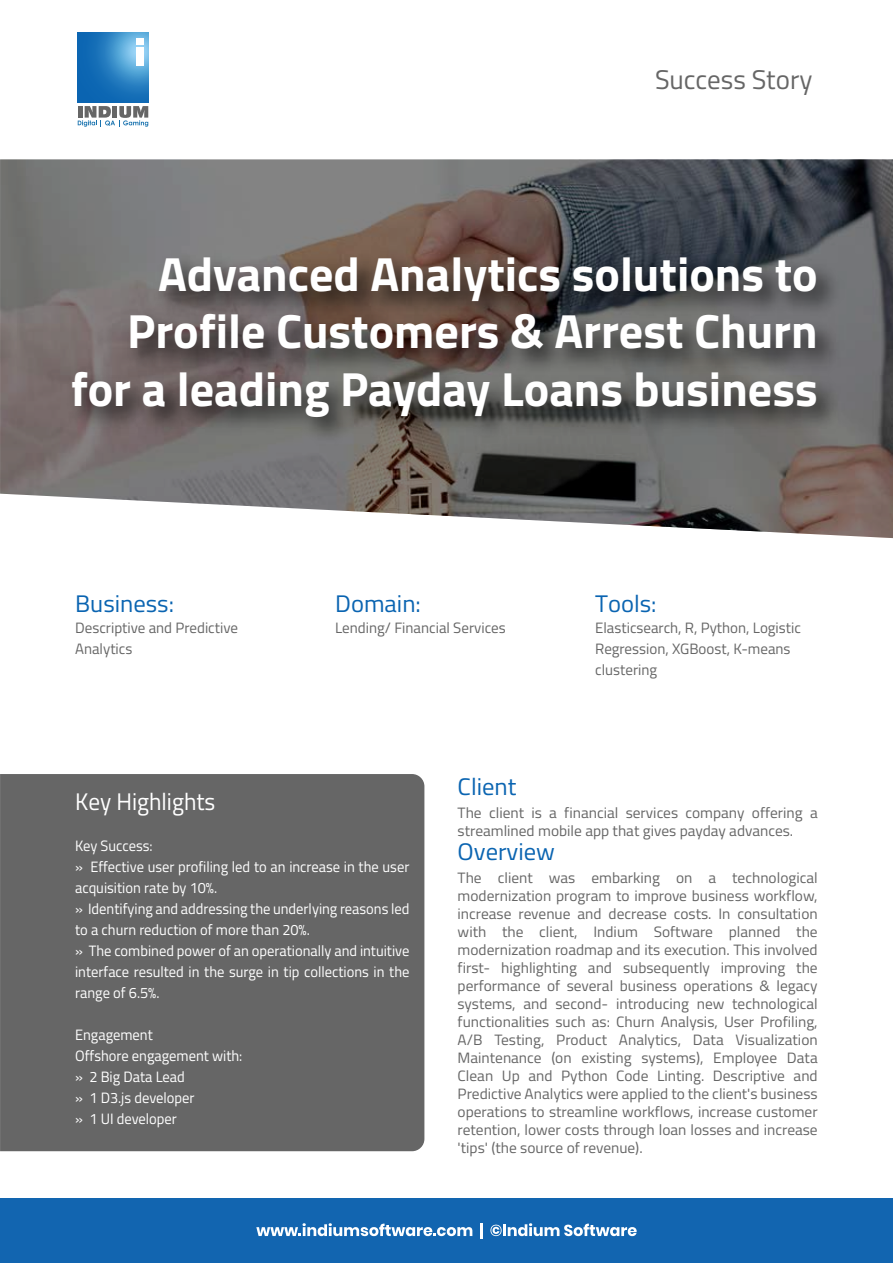
<style>
.page{position:relative;width:893px;height:1263px;background:#fff}
.page>*{position:absolute;margin:0;border:0;box-sizing:border-box;transform-origin:0 0}
.t1{font:700 48px/57.6px "Titillium Web";color:#fff;text-align:right}
.t2{font:27px "Titillium Web";color:#666}
.t3{font:24px "Titillium Web";color:#0a64b1}
.t4{font:24px "Titillium Web";color:#fff}
.t5{font:15px/18px "Titillium Web";color:#666}
.t6{font:15px/21px "Titillium Web";color:#fff}
</style>
<div class="page">
<div style="left:0;top:774px;width:424px;height:377px;background:#666"></div>
<svg style="left:77px;top:32px;width:72px;height:94px"></svg>
<svg style="left:78px;top:33px;width:70px;height:70px;background:#2b81c2"></svg>
<div style="left:136px;top:47px;width:8px;height:19px;background:#fff"></div>
<div style="left:136px;top:39px;width:8px;height:6px;background:#fff"></div>
<svg style="left:78px;top:106px;width:70px;height:21px"></svg>
<svg style="left:0;top:159px;width:893px;height:379px;background:#787676"></svg>
<img style="left:58px;top:238px;width:793px;height:216px">
<div style="left:0;top:1198px;width:893px;height:65px;background:#1265b0"></div>
<svg style="left:256px;top:1223px;width:216px;height:13px"></svg>
<hr style="left:480px;top:1223px;width:3px;height:15px;background:#fff">
<svg style="left:490px;top:1223px;width:147px;height:13px"></svg>
<h2 class="t2" style="left:655px;top:59px;width:159px">Success Story</h2>
<h1 class="t1" style="left:71px;top:243px;width:748px">Advanced Analytics solutions to<br>Profile Customers &amp; Arrest Churn for a leading Payday Loans business</h1>
<h3 class="t3" style="left:75px;top:586px;width:100px">Business:</h3>
<p class="t5" style="left:75px;top:616px;width:164px;line-height:21px">Descriptive and Predictive<br>Analytics</p>
<h3 class="t3" style="left:335px;top:586px;width:87px">Domain:</h3>
<p class="t5" style="left:335px;top:618px;width:172px">Lending/ Financial Services</p>
<h3 class="t3" style="left:595px;top:586px;width:63px">Tools:</h3>
<p class="t5" style="left:595px;top:616px;width:207px;line-height:21px">Elasticsearch, R, Python, Logistic<br>Regression, XGBoost, K-means clustering</p>
<h3 class="t4" style="left:75px;top:784px;width:142px">Key Highlights</h3>
<p class="t6" style="left:75px;top:834px;width:336px">Key Success:<br>» Effective user profiling led to an increase in the user acquisition rate by 10%.<br>» Identifying and addressing the underlying reasons led to a churn reduction of more than 20%.<br>» The combined power of an operationally and intuitive interface resulted in the surge in tip collections in the range of 6.5%.</p>
<p class="t6" style="left:75px;top:1023px;width:169px">Engagement<br>Offshore engagement with: » 2 Big Data Lead<br>» 1 D3.js developer<br>» 1 UI developer</p>
<h3 class="t3" style="left:458px;top:769px;width:60px">Client</h3>
<p class="t5" style="left:458px;top:803px;width:362px">The client is a financial services company offering a streamlined mobile app that gives payday advances.</p>
<h3 class="t3" style="left:458px;top:834px;width:99px">Overview</h3>
<p class="t5" style="left:458px;top:868px;width:362px;text-align:justify">The client was embarking on a technological modernization program to improve business workflow, increase revenue and decrease costs. In consultation with the client, Indium Software planned the modernization roadmap and its execution. This involved first- highlighting and subsequently improving the performance of several business operations &amp; legacy systems, and second- introducing new technological functionalities such as: Churn Analysis, User Profiling, A/B Testing, Product Analytics, Data Visualization Maintenance (on existing systems), Employee Data Clean Up and Python Code Linting. Descriptive and Predictive Analytics were applied to the client's business operations to streamline workflows, increase customer retention, lower costs through loan losses and increase 'tips' (the source of revenue).</p>
</div>
